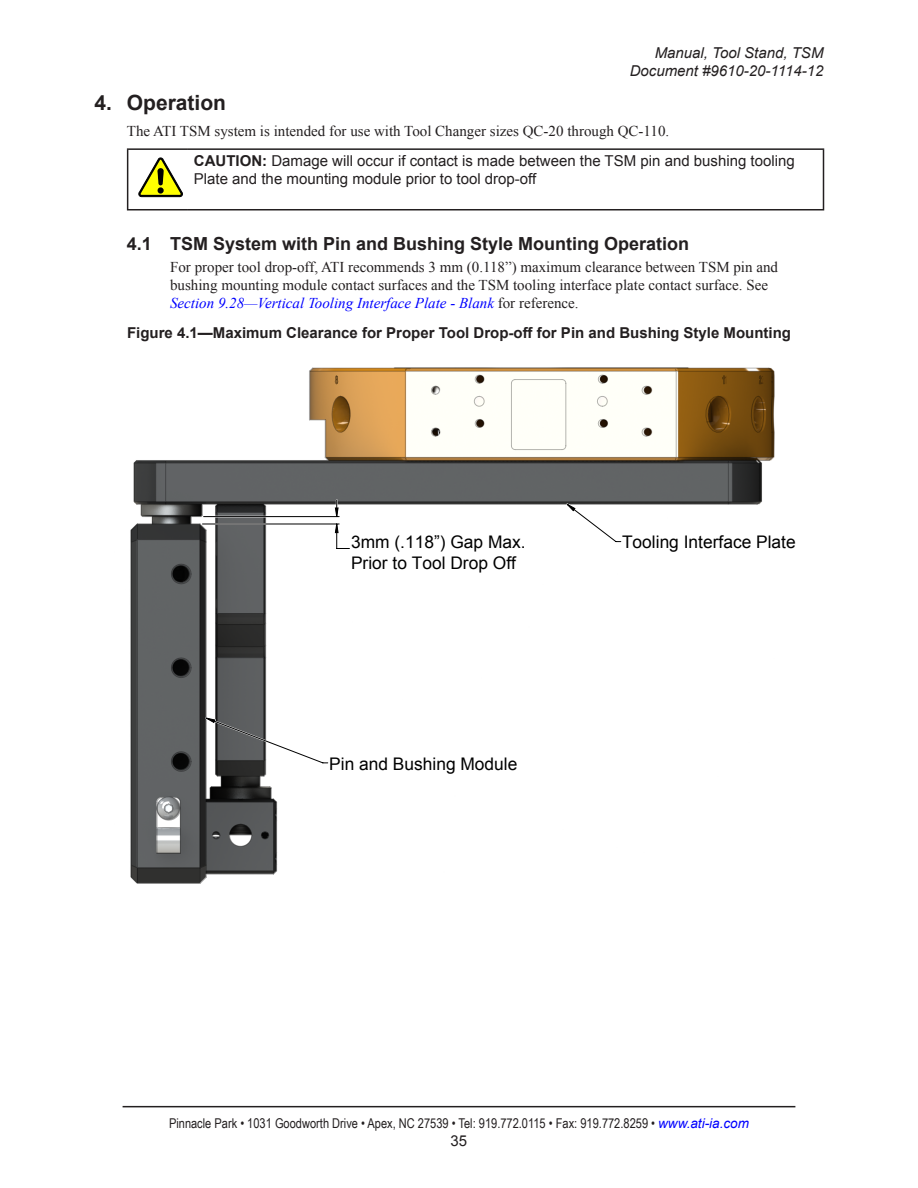
<style>
.page{position:relative;width:918px;height:1188px;background:#fff}
.page>*{position:absolute;margin:0;border:0;box-sizing:border-box;transform-origin:0 0}
.t1{font:700 21px "Arial";color:#231f20}
.t2{font:700 18px "Arial";color:#231f20}
.t3{font:17.4px/20.9px "Arial";color:#000}
.Text_2{font:15px/18px "Times New Roman";color:#231f20}
.Caution{font:15px/18px "Arial";color:#231f20}
.t4{font:700 15px "Arial";color:#231f20}
.Text_1{font:15px "Times New Roman";color:#231f20}
.t5{font:italic 15px/18px "Arial";color:#231f20;text-align:right}
.t6{font:13.5px "Arial Narrow";color:#231f20}
.s1{font-weight:700}
.s2{font-style:italic;color:#00f}
.s3{font-family:"Arial";font-style:italic;color:#00f}
</style>
<div class="page">
<hr style="left:123px;top:1106px;width:672px;height:1px;background:#231f20">
<hr style="left:127px;top:148px;width:61px;height:2px;background:#231f20">
<hr style="left:127px;top:150px;width:1px;height:59px;background:#231f20">
<hr style="left:188px;top:148px;width:636px;height:2px;background:#231f20">
<hr style="left:823px;top:150px;width:1px;height:59px;background:#231f20">
<hr style="left:127px;top:209px;width:61px;height:1px;background:#231f20">
<hr style="left:188px;top:209px;width:636px;height:1px;background:#231f20">
<svg style="left:138px;top:157px;width:45px;height:41px"></svg>
<svg style="left:131px;top:368px;width:641px;height:516px"></svg>
<hr style="left:202px;top:523px;width:137px;height:2px;background:#fff">
<svg style="left:206px;top:504px;width:415px;height:259px"></svg>
<hr style="left:202px;top:524px;width:137px;height:1px;background:#000">
<hr style="left:204px;top:516px;width:135px;height:1px;background:#000">
<svg style="left:206px;top:504px;width:369px;height:218px"></svg>
<svg style="left:333px;top:500px;width:16px;height:49px"></svg>
<p class="t5" style="left:630px;top:44px;width:195px">Manual, Tool Stand, TSM<br>Document #9610-20-1114-12</p>
<p class="t1" style="left:94px;top:88px;width:133px">4. Operation</p>
<p class="Text_1" style="left:127px;top:121px;width:544px">The ATI TSM system is intended for use with Tool Changer sizes QC-20 through QC-110.</p>
<p class="Caution" style="left:194px;top:152px;width:602px"><span class="s1">CAUTION:</span> Damage will occur if contact is made between the TSM pin and bushing tooling<br>Plate and the mounting module prior to tool drop-off</p>
<p class="t2" style="left:127px;top:232px;width:564px">4.1 TSM System with Pin and Bushing Style Mounting Operation</p>
<p class="Text_2" style="left:170px;top:257px;width:609px">For proper tool drop-off, ATI recommends 3 mm (0.118”) maximum clearance between TSM pin and bushing mounting module contact surfaces and the TSM tooling interface plate contact surface. See<br><span class="s2">Section 9.28—Vertical Tooling Interface Plate - Blank</span> for reference.</p>
<p class="t4" style="left:127px;top:323px;width:665px">Figure 4.1—Maximum Clearance for Proper Tool Drop-off for Pin and Bushing Style Mounting</p>
<p class="t3" style="left:351px;top:532px;width:176px">3mm (.118”) Gap Max.<br>Prior to Tool Drop Off</p>
<p class="t3" style="left:622px;top:532px;width:175px">Tooling Interface Plate</p>
<p class="t3" style="left:329px;top:753px;width:190px">Pin and Bushing Module</p>
<p class="t6" style="left:169px;top:1114px;width:581px">Pinnacle Park • 1031 Goodworth Drive • Apex, NC 27539 • Tel: 919.772.0115 • Fax: 919.772.8259 • <span class="s3">www.ati-ia.com</span></p>
<p class="Caution" style="left:451px;top:1132px;width:18px">35</p>
</div>
